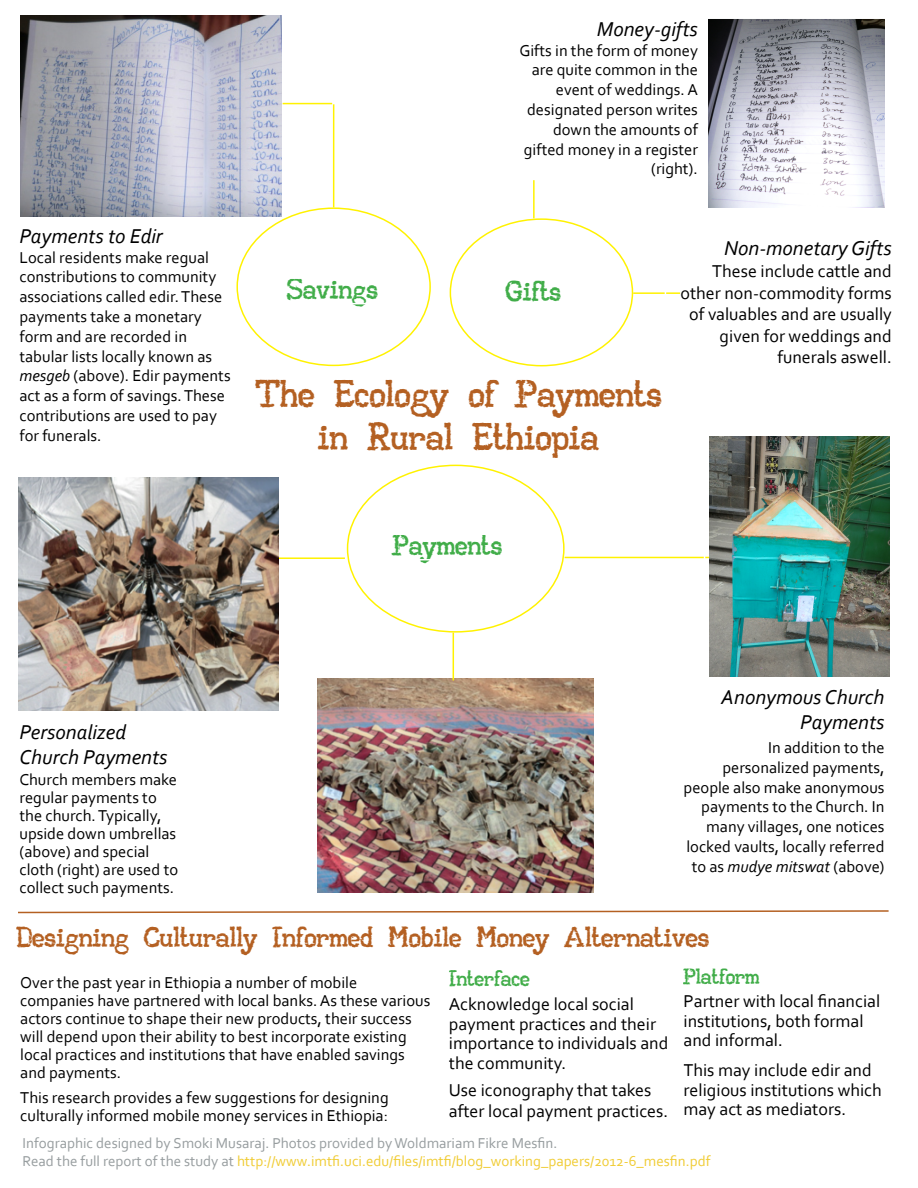
<style>
.page{position:relative;width:918px;height:1188px;background:#fff}
.page>*{position:absolute;margin:0;border:0;box-sizing:border-box;transform-origin:0 0}
.t1{font:36px/43.2px "AA Typewriter";color:#b46022;text-align:center}
.t2{font:27px "AA Typewriter";color:#b46022}
.t3{font:27px "AA Typewriter";color:#41ad49}
.t4{font:italic 21px/25.2px "Corbel";color:#000}
.t5{font:21px "AA Typewriter";color:#41ad49}
.t6{font:18px/19.5px "Corbel";color:#000}
.t7{font:16.5px/19.8px "Corbel";color:#000}
.t8{font:15px/18px "Corbel";color:#979d9f}
.s1{font-style:italic}
.s2{color:#f0cc35}
</style>
<div class="page">
<hr style="left:333px;top:104px;width:1px;height:103px;background:#fff200">
<hr style="left:533px;top:180px;width:2px;height:38px;background:#fff200">
<hr style="left:633px;top:292px;width:47px;height:2px;background:#fff200">
<img style="left:709px;top:20px;width:175px;height:187px">
<hr style="left:270px;top:557px;width:75px;height:2px;background:#fff200">
<hr style="left:565px;top:557px;width:148px;height:1px;background:#fff200">
<img style="left:18px;top:478px;width:261px;height:232px">
<img style="left:317px;top:679px;width:277px;height:214px">
<img style="left:704px;top:436px;width:186px;height:241px">
<img style="left:21px;top:16px;width:261px;height:201px">
<svg style="left:18px;top:910px;width:871px;height:4px"></svg>
<hr style="left:453px;top:633px;width:1px;height:47px;background:#fff200">
<hr style="left:283px;top:103px;width:49px;height:1px;background:#fff200">
<p class="t4" style="left:19px;top:223px;width:145px">Payments to Edir</p>
<p class="t7" style="left:19px;top:247px;width:213px">Local residents make regual constributions to community associations called edir. These payments take a monetary form and are recorded in tabular lists locally known as <span class="s1">mesgeb</span> (above). Edir payments act as a form of savings. These contributions are used to pay for funerals.</p>
<p class="t4" style="left:597px;top:16px;width:103px">Money-gifts</p>
<p class="t7" style="left:519px;top:40px;width:180px;text-align:right">Gifts in the form of money are quite common in the event of weddings. A designated person writes down the amounts of gifted money in a register (right).</p>
<h2 class="t3" style="left:286px;top:274px;width:93px">Savings</h2>
<h2 class="t3" style="left:505px;top:276px;width:57px">Gifts</h2>
<h1 class="t1" style="left:255px;top:374px;width:408px">The Ecology of Payments in Rural Ethiopia</h1>
<p class="t4" style="left:724px;top:235px;width:169px">Non-monetary Gifts</p>
<p class="t6" style="left:680px;top:260px;width:213px;line-height:21.6px;text-align:right">These include cattle and other non-commodity forms of valuables and are usually given for weddings and funerals aswell.</p>
<h2 class="t3" style="left:393px;top:530px;width:111px">Payments</h2>
<p class="t4" style="left:19px;top:719px;width:150px">Personalized<br>Church Payments</p>
<p class="t7" style="left:19px;top:770px;width:160px;line-height:18px">Church members make regular payments to the church. Typically, upside down umbrellas (above) and special cloth (right) are used to collect such payments.</p>
<p class="t4" style="left:721px;top:683px;width:165px;text-align:right">Anonymous Church<br>Payments</p>
<p class="t7" style="left:684px;top:737px;width:203px;text-align:right">In addition to the personalized payments, people also make anonymous payments to the Church. In many villages, one notices locked vaults, locally referred to as <span class="s1">mudye mitswat</span> (above)</p>
<h2 class="t2" style="left:16px;top:922px;width:695px">Designing Culturally Informed Mobile Money Alternatives</h2>
<p class="t5" style="left:449px;top:966px;width:82px">Interface</p>
<p class="t5" style="left:683px;top:965px;width:78px">Platform</p>
<p class="t6" style="left:449px;top:994px;width:221px">Acknowledge local social payment practices and their importance to individuals and the community.</p>
<p class="t6" style="left:449px;top:1079px;width:221px;line-height:21.6px">Use iconography that takes after local payment practices.</p>
<p class="t7" style="left:20px;top:973px;width:412px;line-height:18px">Over the past year in Ethiopia a number of mobile companies have partnered with local banks. As these various actors continue to shape their new products, their success will depend upon their ability to best incorporate existing local practices and institutions that have enabled savings and payments.</p>
<p class="t7" style="left:20px;top:1088px;width:370px;line-height:18px">This research provides a few suggestions for designing culturally informed mobile money services in Ethiopia:</p>
<p class="t8" style="left:22px;top:1133px;width:690px">Infographic designed by Smoki Musaraj. Photos provided by Woldmariam Fikre Mesfin.<br>Read the full report of the study at <span class="s2">http://www.imtfi.uci.edu/files/imtfi/blog_working_papers/2012-6_mesfin.pdf</span></p>
<p class="t6" style="left:684px;top:991px;width:198px">Partner with local financial institutions, both formal and informal.</p>
<p class="t6" style="left:684px;top:1060px;width:200px">This may include edir and religious institutions which may act as mediators.</p>
</div>
